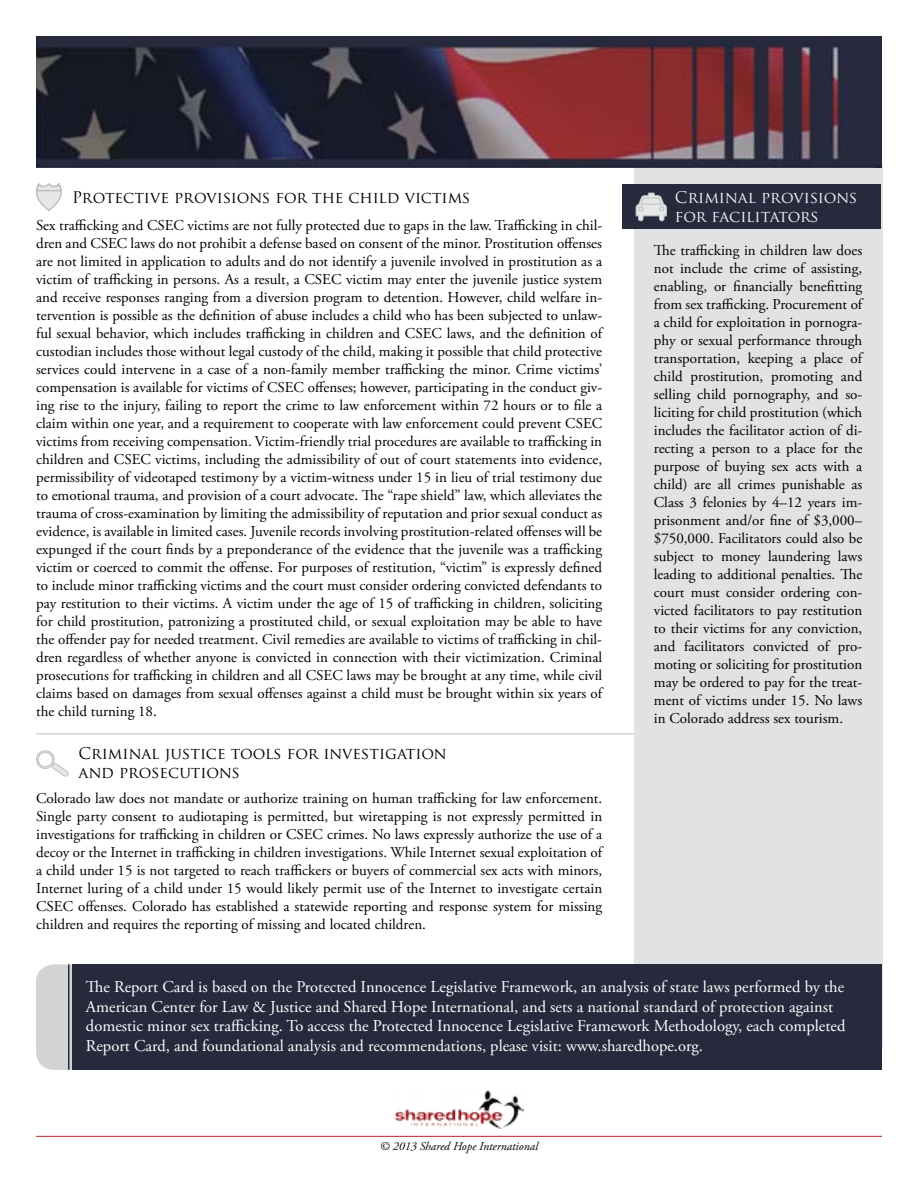
<style>
.page{position:relative;width:918px;height:1188px;background:#fff}
.page>*{position:absolute;margin:0;border:0;box-sizing:border-box;transform-origin:0 0}
.t1{font:16.5px/19.8px "Adobe Garamond Pro";color:#fff}
.t2{font:15.75px/18.9px "Trajan Pro";color:#000}
.t3{font:15.75px/18.9px "Trajan Pro";color:#f3f4f4}
.t4{font:15px/18px "Adobe Garamond Pro";color:#000;text-align:justify}
.t5{font:italic 12px "Adobe Garamond Pro";color:#000}
</style>
<div class="page">
<div style="left:634px;top:165px;width:248px;height:881px;background:#e1e2e3"></div>
<div style="left:622px;top:185px;width:259px;height:44px;background:#272a3d"></div>
<img style="left:36px;top:36px;width:846px;height:132px">
<hr style="left:36px;top:733px;width:597px;height:1px;background:#bcbec0">
<svg style="left:36px;top:750px;width:32px;height:27px"></svg>
<svg style="left:36px;top:183px;width:26px;height:28px"></svg>
<svg style="left:635px;top:192px;width:32px;height:30px"></svg>
<hr style="left:36px;top:1136px;width:846px;height:1px;background:#b52025">
<img style="left:394px;top:1090px;width:130px;height:40px">
<div style="left:36px;top:964px;width:57px;height:106px;background:#d1d3d4;border-radius:18px"></div>
<div style="left:72px;top:964px;width:810px;height:106px;background:#262a3c"></div>
<hr style="left:68px;top:964px;width:1px;height:106px;background:#262a3c">
<p class="t2" style="left:72px;top:187px;width:400px">Protective provisions for the child victims</p>
<p class="t3" style="left:675px;top:187px;width:184px">Criminal provisions for facilitators</p>
<p class="t4" style="left:36px;top:217px;width:568px">Sex trafficking and CSEC victims are not fully protected due to gaps in the law. Trafficking in chil&shy;dren and CSEC laws do not prohibit a defense based on consent of the minor. Prostitution offenses are not limited in application to adults and do not identify a juvenile involved in prostitution as a victim of trafficking in persons. As a result, a CSEC victim may enter the juvenile justice system and receive responses ranging from a diversion program to detention. However, child welfare in&shy;tervention is possible as the definition of abuse includes a child who has been subjected to unlaw&shy;ful sexual behavior, which includes trafficking in children and CSEC laws, and the definition of custodian includes those without legal custody of the child, making it possible that child protective services could intervene in a case of a non-family member trafficking the minor. Crime victims’ compensation is available for victims of CSEC offenses; however, participating in the conduct giv&shy;ing rise to the injury, failing to report the crime to law enforcement within 72 hours or to file a claim within one year, and a requirement to cooperate with law enforcement could prevent CSEC victims from receiving compensation. Victim-friendly trial procedures are available to trafficking in children and CSEC victims, including the admissibility of out of court statements into evidence, permissibility of videotaped testimony by a victim-witness under 15 in lieu of trial testimony due to emotional trauma, and provision of a court advocate. The “rape shield” law, which alleviates the trauma of cross-examination by limiting the admissibility of reputation and prior sexual conduct as evidence, is available in limited cases. Juvenile records involving prostitution-related offenses will be expunged if the court finds by a preponderance of the evidence that the juvenile was a trafficking victim or coerced to commit the offense. For purposes of restitution, “victim” is expressly defined to include minor trafficking victims and the court must consider ordering convicted defendants to pay restitution to their victims. A victim under the age of 15 of trafficking in children, soliciting for child prostitution, patronizing a prostituted child, or sexual exploitation may be able to have the offender pay for needed treatment. Civil remedies are available to victims of trafficking in chil&shy;dren regardless of whether anyone is convicted in connection with their victimization. Criminal prosecutions for trafficking in children and all CSEC laws may be brought at any time, while civil claims based on damages from sexual offenses against a child must be brought within six years of the child turning 18.</p>
<p class="t2" style="left:79px;top:744px;width:370px">Criminal justice tools for investigation and prosecutions</p>
<p class="t4" style="left:654px;top:242px;width:210px">The trafficking in children law does not include the crime of assisting, enabling, or financially benefitting from sex trafficking. Procurement of a child for exploitation in pornogra&shy;phy or sexual performance through transportation, keeping a place of child prostitution, promoting and selling child pornography, and so&shy;liciting for child prostitution (which includes the facilitator action of di&shy;recting a person to a place for the purpose of buying sex acts with a child) are all crimes punishable as Class 3 felonies by 4–12 years im&shy;prisonment and/or fine of $3,000– $750,000. Facilitators could also be subject to money laundering laws leading to additional penalties. The court must consider ordering con&shy;victed facilitators to pay restitution to their victims for any conviction, and facilitators convicted of pro&shy;moting or soliciting for prostitution may be ordered to pay for the treat&shy;ment of victims under 15. No laws in Colorado address sex tourism.</p>
<p class="t4" style="left:36px;top:790px;width:568px">Colorado law does not mandate or authorize training on human trafficking for law enforcement.<br>Single party consent to audiotaping is permitted, but wiretapping is not expressly permitted in investigations for trafficking in children or CSEC crimes. No laws expressly authorize the use of a decoy or the Internet in trafficking in children investigations. While Internet sexual exploitation of a child under 15 is not targeted to reach traffickers or buyers of commercial sex acts with minors, Internet luring of a child under 15 would likely permit use of the Internet to investigate certain CSEC offenses. Colorado has established a statewide reporting and response system for missing children and requires the reporting of missing and located children.</p>
<p class="t1" style="left:86px;top:977px;width:761px">The Report Card is based on the Protected Innocence Legislative Framework, an analysis of state laws performed by the American Center for Law &amp; Justice and Shared Hope International, and sets a national standard of protection against domestic minor sex trafficking. To access the Protected Innocence Legislative Framework Methodology, each completed Report Card, and foundational analysis and recommendations, please visit: www.sharedhope.org.</p>
<p class="t5" style="left:380px;top:1139px;width:160px">© 2013 Shared Hope International</p>
</div>
